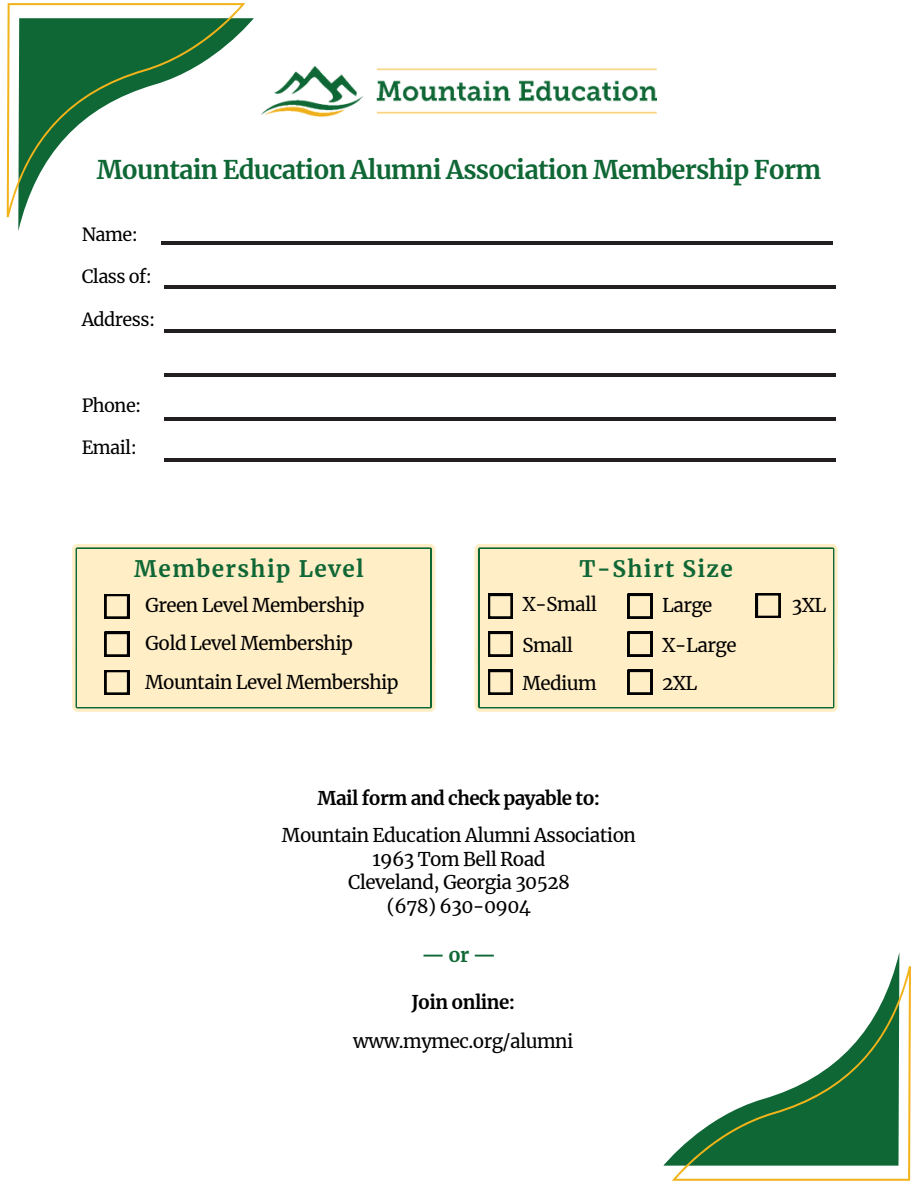
<style>
.page{position:relative;width:918px;height:1188px;background:#fff}
.page>*{position:absolute;margin:0;border:0;box-sizing:border-box;transform-origin:0 0}
.t1{font:700 25.5px "Merriweather";letter-spacing:-.03em;color:#0f6735}
.t2{font:700 22.5px "Merriweather";letter-spacing:.06em;color:#0f6735}
.t3{font:700 19.5px "Merriweather";color:#0f6735}
.t4{font:18.75px "Merriweather";letter-spacing:-.03em;color:#000}
.t5{font:700 18.75px "Merriweather";letter-spacing:-.03em;color:#000}
.t6{font:18px "Merriweather";letter-spacing:-.03em;color:#000}
</style>
<div class="page">
<img style="left:262px;top:67px;width:395px;height:49px">
<svg style="left:7px;top:3px;width:238px;height:214px"></svg>
<svg style="left:672px;top:966px;width:239px;height:215px"></svg>
<hr style="left:161px;top:242px;width:672px;height:3px;background:#231f20">
<hr style="left:164px;top:285px;width:672px;height:4px;background:#231f20">
<hr style="left:164px;top:329px;width:672px;height:3px;background:#231f20">
<hr style="left:164px;top:373px;width:672px;height:3px;background:#231f20">
<hr style="left:164px;top:417px;width:672px;height:3px;background:#231f20">
<hr style="left:164px;top:459px;width:672px;height:3px;background:#231f20">
<div style="left:72px;top:544px;width:363px;height:70px;background:#ffeec6;border-radius:5px"></div>
<div style="left:475px;top:544px;width:363px;height:70px;background:#ffeec6;border-radius:5px"></div>
<div style="left:72px;top:547px;width:363px;height:165px;background:#ffeec6"></div>
<svg style="left:475px;top:547px;width:363px;height:165px"></svg>
<p class="t1" style="left:97px;top:154px;width:726px">Mountain Education Alumni Association Membership Form</p>
<p class="t6" style="left:82px;top:223px;width:58px">Name:</p>
<p class="t6" style="left:82px;top:266px;width:72px">Class of:</p>
<p class="t6" style="left:82px;top:308px;width:75px">Address:</p>
<p class="t6" style="left:82px;top:394px;width:61px">Phone:</p>
<p class="t6" style="left:82px;top:437px;width:57px">Email:</p>
<p class="t2" style="left:134px;top:555px;width:231px">Membership Level</p>
<p class="t4" style="left:145px;top:594px;width:221px">Green Level Membership</p>
<p class="t4" style="left:145px;top:632px;width:209px">Gold Level Membership</p>
<p class="t4" style="left:145px;top:670px;width:255px">Mountain Level Membership</p>
<p class="t2" style="left:579px;top:555px;width:155px">T-Shirt Size</p>
<p class="t4" style="left:522px;top:593px;width:76px">X-Small</p>
<p class="t4" style="left:522px;top:633px;width:52px">Small</p>
<p class="t4" style="left:522px;top:671px;width:76px">Medium</p>
<p class="t4" style="left:662px;top:594px;width:52px">Large</p>
<p class="t4" style="left:662px;top:633px;width:76px">X-Large</p>
<p class="t4" style="left:662px;top:671px;width:37px">2XL</p>
<p class="t5" style="left:318px;top:786px;width:284px">Mail form and check payable to:</p>
<p class="t4" style="left:282px;top:824px;width:355px">Mountain Education Alumni Association</p>
<p class="t4" style="left:373px;top:847px;width:174px">1963 Tom Bell Road</p>
<p class="t4" style="left:348px;top:871px;width:223px">Cleveland, Georgia 30528</p>
<p class="t4" style="left:387px;top:894px;width:146px">(678) 630-0904</p>
<p class="t3" style="left:422px;top:943px;width:76px">—or—</p>
<p class="t5" style="left:411px;top:991px;width:105px">Join online:</p>
<p class="t4" style="left:353px;top:1029px;width:222px">www.mymec.org/alumni</p>
<p class="t4" style="left:792px;top:593px;width:36px">3XL</p>
</div>
